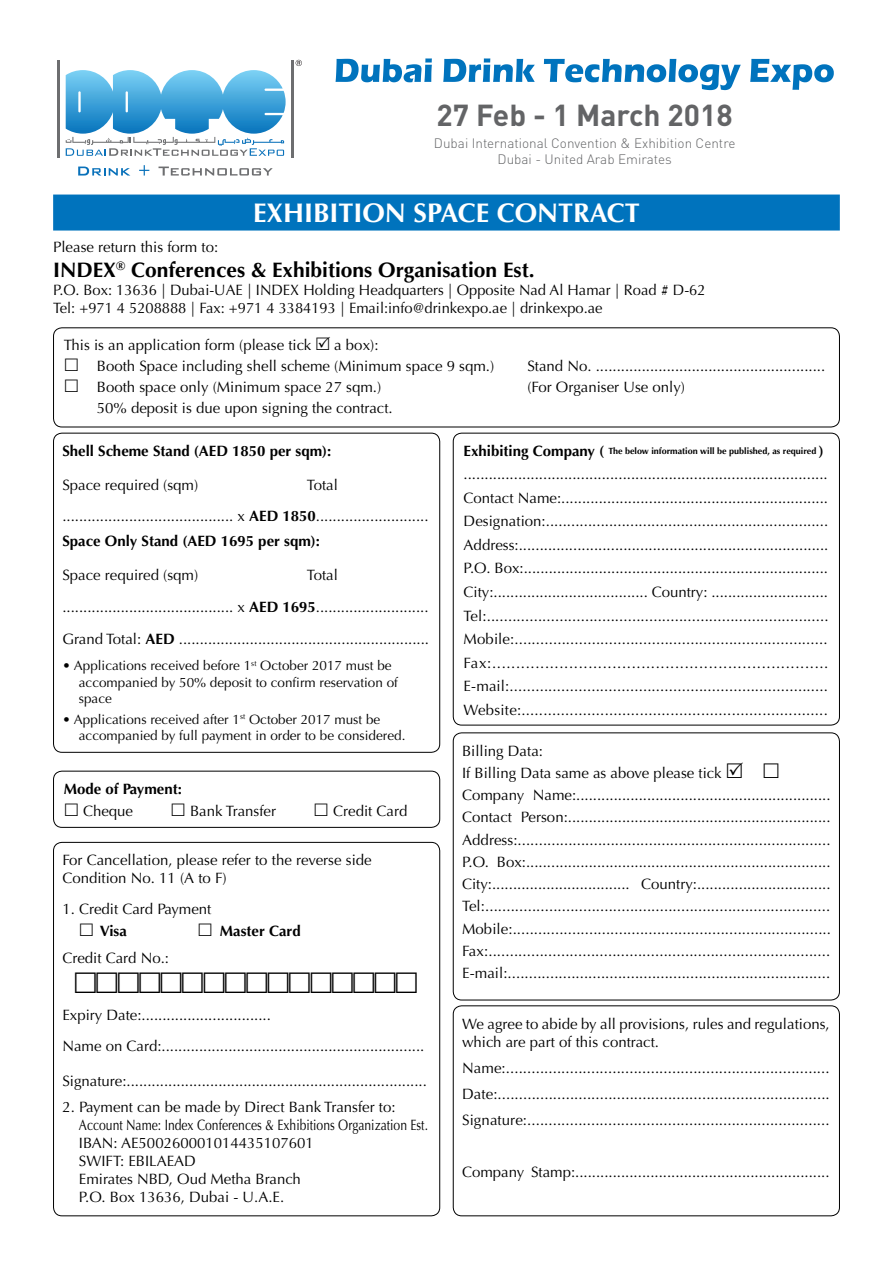
<style>
.page{position:relative;width:893px;height:1263px;background:#fff}
.page>*{position:absolute;margin:0;border:0;box-sizing:border-box;transform-origin:0 0}
.t1{font:700 30px "DIN";color:#636466}
.t2{font:700 27px "Optima";color:#fff}
.t3{font:700 21px "Optima";color:#000}
.t4{font:15px/22.2px "Optima";color:#000}
.t5{font:700 15px "Optima";color:#000}
.t6{font:13.5px/16.5px "Optima";color:#000}
.t7{font:300 13.5px/16.2px "DIN";color:#636466;text-align:center}
.t8{font:700 9px "Optima";color:#000}
.s1{font-size:15px}
.s2{font-weight:700}
</style>
<div class="page">
<div style="left:53px;top:195px;width:787px;height:36px;background:#0073bd"></div>
<div style="left:53px;top:327px;width:787px;height:100px;border:1px solid #000;border-radius:9px"></div>
<div style="left:53px;top:433px;width:387px;height:320px;border:1px solid #000;border-radius:9px"></div>
<div style="left:53px;top:771px;width:387px;height:57px;border:1px solid #000;border-radius:9px"></div>
<div style="left:453px;top:732px;width:387px;height:268px;border:1px solid #000;border-radius:9px"></div>
<div style="left:453px;top:1005px;width:387px;height:211px;border:1px solid #000;border-radius:9px"></div>
<div style="left:53px;top:842px;width:387px;height:374px;border:1px solid #000;border-radius:9px"></div>
<div style="left:453px;top:433px;width:387px;height:292px;border:1px solid #000;border-radius:9px"></div>
<svg style="left:296px;top:60px;width:6px;height:6px"></svg>
<hr style="left:57px;top:60px;width:3px;height:97px;background:#6d6e70">
<hr style="left:292px;top:60px;width:2px;height:97px;background:#6d6e70">
<svg style="left:66px;top:70px;width:220px;height:86px"></svg>
<svg style="left:78px;top:167px;width:52px;height:9px"></svg>
<svg style="left:139px;top:165px;width:10px;height:11px"></svg>
<svg style="left:159px;top:167px;width:114px;height:9px"></svg>
<svg style="left:336px;top:58px;width:96px;height:24px"></svg>
<svg style="left:443px;top:58px;width:92px;height:24px"></svg>
<svg style="left:544px;top:59px;width:197px;height:31px"></svg>
<svg style="left:750px;top:59px;width:84px;height:31px"></svg>
<h1 class="t1" style="left:437px;top:95px;width:298px">27 Feb - 1 March 2018</h1>
<p class="t7" style="left:434px;top:135px;width:303px">Dubai International Convention &amp; Exhibition Centre<br>Dubai - United Arab Emirates</p>
<h2 class="t2" style="left:253px;top:197px;width:388px">EXHIBITION SPACE CONTRACT</h2>
<p class="t4" style="left:53px;top:236px;width:167px">Please return this form to:</p>
<h3 class="t3" style="left:53px;top:258px;width:483px">INDEX<sup>®</sup> Conferences &amp; Exhibitions Organisation Est.</h3>
<p class="t4" style="left:53px;top:281px;width:654px;line-height:18px">P.O. Box: 13636 | Dubai-UAE | INDEX Holding Headquarters | Opposite Nad Al Hamar | Road # D-62<br>Tel: +971 4 5208888 | Fax: +971 4 3384193 | Email:info@drinkexpo.ae | drinkexpo.ae</p>
<p class="t4" style="left:64px;top:334px;width:249px">This is an application form (please tick</p>
<p class="t4" style="left:97px;top:335px;width:399px;line-height:21px;text-indent:237px">a box):<br>Booth Space including shell scheme (Minimum space 9 sqm.)</p>
<p class="t4" style="left:527px;top:355px;width:299px">Stand No. .......................................................</p>
<p class="t4" style="left:97px;top:376px;width:286px">Booth space only (Minimum space 27 sqm.)</p>
<p class="t4" style="left:527px;top:376px;width:159px">(For Organiser Use only)</p>
<p class="t4" style="left:97px;top:397px;width:297px">50% deposit is due upon signing the contract.</p>
<p class="t5" style="left:62px;top:442px;width:270px">Shell Scheme Stand (AED 1850 per sqm):</p>
<p class="t4" style="left:62px;top:474px;width:137px">Space required (sqm)</p>
<p class="t8" style="left:464px;top:446px;width:362px"><span class="s1">Exhibiting Company (</span> The below information will be published, as required <span class="s1">)</span></p>
<p class="t4" style="left:464px;top:463px;width:366px;line-height:23.5px;text-align:justify">.......................................................................................<br>Contact Name:................................................................<br>Designation:...................................................................<br>Address:..........................................................................<br>P.O. Box:.........................................................................<br>City:..................................... Country: ............................<br>Tel:................................................................................<br>Mobile:.........................................................................<br>Fax:......................................................................<br>E-mail:..........................................................................<br>Website:......................................................................</p>
<p class="t4" style="left:62px;top:469px;width:368px;line-height:31.7px;text-indent:244px">Total ......................................... x <span class="s2">AED 1850</span>...........................</p>
<p class="t5" style="left:62px;top:533px;width:259px">Space Only Stand (AED 1695 per sqm):</p>
<p class="t4" style="left:62px;top:564px;width:137px">Space required (sqm)</p>
<p class="t4" style="left:62px;top:559px;width:368px;line-height:31.7px;text-indent:244px">Total ......................................... x <span class="s2">AED 1695</span>...........................<br>Grand Total: <span class="s2">AED</span> ............................................................</p>
<p class="t6" style="left:79px;top:657px;width:321px;text-indent:-16px">• Applications received before 1<sup>st</sup> October 2017 must be accompanied by 50% deposit to confirm reservation of space</p>
<p class="t6" style="left:79px;top:711px;width:328px;text-indent:-16px">• Applications received after 1<sup>st</sup> October 2017 must be accompanied by full payment in order to be considered.</p>
<p class="t5" style="left:64px;top:780px;width:119px">Mode of Payment:</p>
<p class="t4" style="left:83px;top:800px;width:52px">Cheque</p>
<p class="t4" style="left:190px;top:800px;width:87px">Bank Transfer</p>
<p class="t4" style="left:333px;top:800px;width:76px">Credit Card</p>
<p class="t4" style="left:462px;top:739px;width:370px">Billing Data:<br>If Billing Data same as above please tick<br>Company Name:.............................................................<br>Contact Person:...............................................................<br>Address:..........................................................................<br>P.O. Box:.........................................................................<br>City:................................. Country:................................<br>Tel:.................................................................................<br>Mobile:...........................................................................<br>Fax:................................................................................<br>E-mail:............................................................................</p>
<p class="t4" style="left:462px;top:1014px;width:369px;line-height:18px">We agree to abide by all provisions, rules and regulations, which are part of this contract.</p>
<p class="t4" style="left:462px;top:1055px;width:369px;line-height:26.1px;text-align:justify">Name:............................................................................<br>Date:..............................................................................<br>Signature:.......................................................................</p>
<p class="t4" style="left:462px;top:1161px;width:369px">Company Stamp:.............................................................</p>
<p class="t4" style="left:62px;top:851px;width:311px;line-height:18px">For Cancellation, please refer to the reverse side<br>Condition No. 11 (A to F)</p>
<p class="t4" style="left:62px;top:898px;width:151px">1. Credit Card Payment</p>
<p class="t5" style="left:100px;top:922px;width:28px">Visa</p>
<p class="t5" style="left:220px;top:922px;width:82px">Master Card</p>
<p class="t4" style="left:62px;top:946px;width:108px">Credit Card No.:</p>
<p class="t4" style="left:62px;top:999px;width:363px;line-height:30.8px">Expiry Date:...............................<br>Name on Card:...............................................................</p>
<p class="t4" style="left:62px;top:1069px;width:366px">Signature:........................................................................</p>
<p class="t4" style="left:79px;top:1098px;width:351px;line-height:18px;text-indent:-16px">2. Payment can be made by Direct Bank Transfer to:<br>Account Name: Index Conferences &amp; Exhibitions Organization Est.<br>IBAN: AE500260001014435107601<br>SWIFT: EBILAEAD<br>Emirates NBD, Oud Metha Branch<br>P.O. Box 13636, Dubai - U.A.E.</p>
</div>
